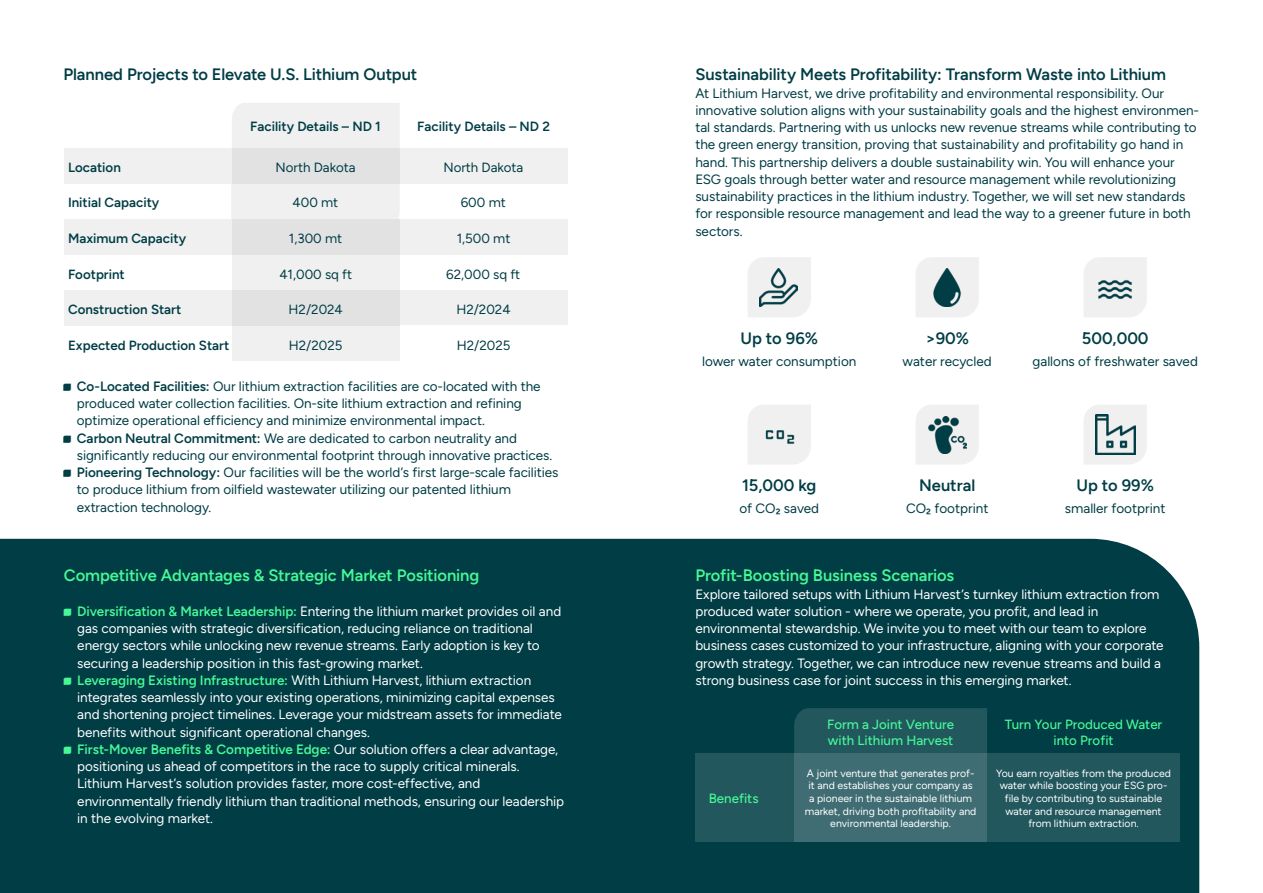
<style>
.page{position:relative;width:1263px;height:893px;background:#fff}
.page>*{position:absolute;margin:0;border:0;box-sizing:border-box;transform-origin:0 0}
.t1{font:600 16.5px "Figtree";letter-spacing:-.005em;color:#003d45}
.t2{font:600 16.5px "Figtree";letter-spacing:-.005em;color:#46f896}
.t3{font:13.5px/17.2px "Figtree";letter-spacing:-.005em;color:#fff}
.t4{font:13.5px/17.2px "Figtree";letter-spacing:-.005em;color:#003d45}
.t5{font:600 13.35px "Figtree";color:#003d45}
.t6{font:13.35px "Figtree";color:#003d45}
.t7{font:500 13.35px/16px "Figtree";color:#46f896;text-align:center}
.t8{font:10.5px/12.6px "Figtree";color:#fff;text-align:center}
.s1{font-weight:600}
.s2{font-weight:600;color:#46f896}
.s3{font-weight:500}
</style>
<div class="page">
<div style="left:0;top:539px;width:1199px;height:354px;background:#003d45"></div>
<div style="left:748px;top:257px;width:63px;height:60px;background:#f0f0f0"></div>
<img style="left:759px;top:268px;width:38px;height:38px">
<div style="left:916px;top:257px;width:63px;height:60px;background:#f0f0f0"></div>
<img style="left:928px;top:269px;width:38px;height:37px">
<div style="left:1084px;top:257px;width:63px;height:60px;background:#f0f0f0"></div>
<img style="left:1095px;top:269px;width:39px;height:39px">
<div style="left:748px;top:405px;width:63px;height:59px;background:#f0f0f0"></div>
<img style="left:761px;top:416px;width:36px;height:36px">
<div style="left:916px;top:405px;width:63px;height:59px;background:#f0f0f0"></div>
<img style="left:928px;top:416px;width:38px;height:38px">
<svg style="left:1084px;top:405px;width:63px;height:59px"></svg>
<img style="left:1095px;top:415px;width:40px;height:40px">
<div style="left:695px;top:753px;width:99px;height:88px;background:#22575e"></div>
<div style="left:794px;top:708px;width:193px;height:45px;background:#22575e"></div>
<div style="left:794px;top:753px;width:193px;height:88px;background:#3f6d73"></div>
<div style="left:987px;top:753px;width:193px;height:88px;background:#22575e"></div>
<div style="left:232px;top:103px;width:168px;height:116px;background:#f0f0f0"></div>
<div style="left:231px;top:183px;width:150px;height:36px;border:1px solid #f0f0f0"></div>
<div style="left:232px;top:148px;width:168px;height:35px;background:#e2e2e2"></div>
<div style="left:400px;top:148px;width:168px;height:35px;background:#f0f0f0"></div>
<div style="left:64px;top:148px;width:168px;height:35px;background:#f0f0f0"></div>
<div style="left:232px;top:254px;width:168px;height:36px;background:#f0f0f0"></div>
<div style="left:232px;top:219px;width:168px;height:35px;background:#e2e2e2"></div>
<div style="left:400px;top:219px;width:168px;height:35px;background:#f0f0f0"></div>
<div style="left:64px;top:219px;width:168px;height:35px;background:#f0f0f0"></div>
<div style="left:232px;top:325px;width:168px;height:36px;background:#f0f0f0"></div>
<div style="left:232px;top:290px;width:168px;height:35px;background:#e2e2e2"></div>
<div style="left:400px;top:290px;width:168px;height:35px;background:#f0f0f0"></div>
<div style="left:64px;top:290px;width:168px;height:35px;background:#f0f0f0"></div>
<svg style="left:64px;top:608px;width:7px;height:8px"></svg>
<svg style="left:64px;top:677px;width:7px;height:8px"></svg>
<svg style="left:64px;top:746px;width:7px;height:8px"></svg>
<p class="t1" style="left:63px;top:65px;width:356px">Planned Projects to Elevate U.S. Lithium Output</p>
<p class="t5" style="left:250px;top:119px;width:132px">Facility Details – ND 1</p>
<p class="t5" style="left:417px;top:119px;width:134px">Facility Details – ND 2</p>
<p class="t5" style="left:68px;top:159px;width:54px">Location</p>
<p class="t6" style="left:275px;top:160px;width:82px">North Dakota</p>
<p class="t6" style="left:443px;top:160px;width:82px">North Dakota</p>
<p class="t5" style="left:68px;top:195px;width:93px">Initial Capacity</p>
<p class="t5" style="left:68px;top:230px;width:120px">Maximum Capacity</p>
<p class="t5" style="left:68px;top:266px;width:58px">Footprint</p>
<p class="t5" style="left:68px;top:302px;width:115px">Construction Start</p>
<p class="t5" style="left:68px;top:337px;width:163px">Expected Production Start</p>
<p class="t6" style="left:293px;top:195px;width:47px">400 mt</p>
<p class="t6" style="left:289px;top:231px;width:55px">1,300 mt</p>
<p class="t6" style="left:279px;top:266px;width:74px">41,000 sq ft</p>
<p class="t6" style="left:289px;top:302px;width:56px">H2/2024</p>
<p class="t6" style="left:289px;top:337px;width:55px">H2/2025</p>
<p class="t6" style="left:461px;top:195px;width:47px">600 mt</p>
<p class="t6" style="left:457px;top:231px;width:55px">1,500 mt</p>
<p class="t6" style="left:446px;top:266px;width:76px">62,000 sq ft</p>
<p class="t6" style="left:456px;top:302px;width:56px">H2/2024</p>
<p class="t6" style="left:457px;top:337px;width:55px">H2/2025</p>
<p class="t4" style="left:77px;top:378px;width:483px"><span class="s1">Co-Located Facilities:</span> Our lithium extraction facilities are co-located with the produced water collection facilities. On-site lithium extraction and refining optimize operational efficiency and minimize environmental impact.<br><span class="s1">Carbon Neutral Commitment:</span> We are dedicated to carbon neutrality and significantly reducing our environmental footprint through innovative practices.<br><span class="s1">Pioneering Technology:</span> Our facilities will be the world’s first large-scale facilities to produce lithium from oilfield wastewater utilizing our patented lithium extraction technology.</p>
<p class="t2" style="left:64px;top:566px;width:417px">Competitive Advantages &amp; Strategic Market Positioning</p>
<p class="t3" style="left:77px;top:602px;width:488px"><span class="s2">Diversification &amp; Market Leadership:</span> Entering the lithium market provides oil and gas companies with strategic diversification, reducing reliance on traditional energy sectors while unlocking new revenue streams. Early adoption is key to securing a leadership position in this fast-growing market.<br><span class="s2">Leveraging Existing Infrastructure:</span> With Lithium Harvest, lithium extraction integrates seamlessly into your existing operations, minimizing capital expenses and shortening project timelines. Leverage your midstream assets for immediate benefits without significant operational changes.<br><span class="s2">First-Mover Benefits &amp; Competitive Edge:</span> Our solution offers a clear advantage, positioning us ahead of competitors in the race to supply critical minerals.<br>Lithium Harvest’s solution provides faster, more cost-effective, and environmentally friendly lithium than traditional methods, ensuring our leadership in the evolving market.</p>
<p class="t1" style="left:695px;top:65px;width:472px">Sustainability Meets Profitability: Transform Waste into Lithium</p>
<p class="t4" style="left:695px;top:84px;width:505px">At Lithium Harvest, we drive profitability and environmental responsibility. Our innovative solution aligns with your sustainability goals and the highest environmen&shy;tal standards. Partnering with us unlocks new revenue streams while contributing to the green energy transition, proving that sustainability and profitability go hand in hand. This partnership delivers a double sustainability win. You will enhance your ESG goals through better water and resource management while revolutionizing sustainability practices in the lithium industry. Together, we will set new standards for responsible resource management and lead the way to a greener future in both sectors.</p>
<p class="t1" style="left:740px;top:328px;width:79px">Up to 96%</p>
<p class="t4" style="left:702px;top:353px;width:156px">lower water consumption</p>
<p class="t1" style="left:742px;top:475px;width:76px">15,000 kg</p>
<p class="t4" style="left:739px;top:500px;width:81px">of CO<span class="s3">₂</span> saved</p>
<p class="t1" style="left:925px;top:328px;width:45px">&gt;90%</p>
<p class="t4" style="left:903px;top:353px;width:91px">water recycled</p>
<p class="t1" style="left:1082px;top:328px;width:68px">500,000</p>
<p class="t4" style="left:1032px;top:353px;width:167px">gallons of freshwater saved</p>
<p class="t1" style="left:919px;top:475px;width:58px">Neutral</p>
<p class="t4" style="left:906px;top:500px;width:84px">CO<span class="s3">₂</span> footprint</p>
<p class="t1" style="left:1076px;top:475px;width:79px">Up to 99%</p>
<p class="t4" style="left:1065px;top:500px;width:102px">smaller footprint</p>
<p class="t2" style="left:695px;top:566px;width:260px">Profit-Boosting Business Scenarios</p>
<p class="t3" style="left:695px;top:585px;width:470px">Explore tailored setups with Lithium Harvest’s turnkey lithium extraction from produced water solution - where we operate, you profit, and lead in environmental stewardship. We invite you to meet with our team to explore business cases customized to your infrastructure, aligning with your corporate growth strategy. Together, we can introduce new revenue streams and build a strong business case for joint success in this emerging market.</p>
<p class="t7" style="left:709px;top:791px;width:51px">Benefits</p>
<p class="t7" style="left:827px;top:716px;width:128px;text-align:left">Form a Joint Venture with Lithium Harvest</p>
<p class="t7" style="left:1005px;top:716px;width:159px">Turn Your Produced Water into Profit</p>
<p class="t8" style="left:805px;top:767px;width:173px">A joint venture that generates prof&shy;it and establishes your company as a pioneer in the sustainable lithium market, driving both profitability and environmental leadership.</p>
<p class="t8" style="left:996px;top:767px;width:176px">You earn royalties from the produced water while boosting your ESG pro&shy;file by contributing to sustainable water and resource management from lithium extraction.</p>
</div>
